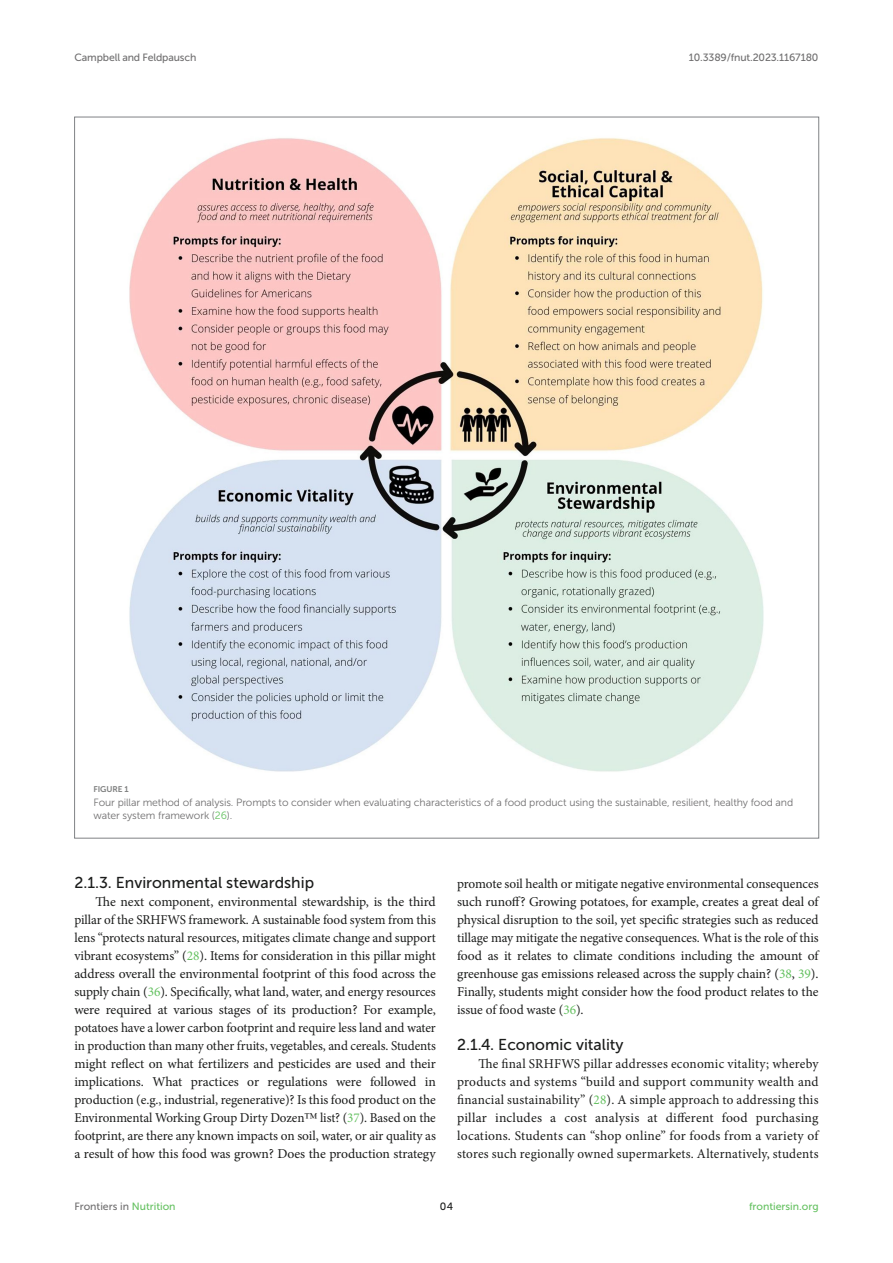
<style>
.page{position:relative;width:893px;height:1263px;background:#fff}
.page>*{position:absolute;margin:0;border:0;box-sizing:border-box;transform-origin:0 0}
.HEAD_3{font:15.75px "Museo Sans 500";color:#1b1c1b}
.TEXT_FLUSH{font:13.5px/18px "Minion Pro";color:#1b1c1b;text-align:justify}
.FIG_LEG{font:10.5px/13.5px "Museo Sans 300";letter-spacing:-.01em;color:#706f70}
.t1{font:10.5px "Museo Sans 500";letter-spacing:-.015em;color:#706f70}
.t2{font:10.5px "Museo Sans 500";color:#65c161}
.t3{font:10.5px "Museo Sans 500";color:#1b1c1b}
.FIG_HD{font:8.25px "Museo Sans 700";letter-spacing:-.01em;color:#7e7f7f}
.s1{color:#65c161}
.s2{font-family:"STIX"}
</style>
<div class="page">
<img style="left:129px;top:138px;width:635px;height:634px">
<p class="t1" style="left:74px;top:51px;width:124px">Campbell and Feldpausch</p>
<p class="t1" style="left:689px;top:51px;width:131px">10.3389/fnut.2023.1167180</p>
<p class="FIG_HD" style="left:94px;top:785px;width:37px">FIGURE 1</p>
<p class="FIG_LEG" style="left:94px;top:795px;width:701px">Four pillar method of analysis. Prompts to consider when evaluating characteristics of a food product using the sustainable, resilient, healthy food and water system framework (<span class="s1">26</span>).</p>
<p class="HEAD_3" style="left:74px;top:874px;width:241px">2.1.3. Environmental stewardship</p>
<p class="TEXT_FLUSH" style="left:74px;top:893px;width:363px;text-indent:21px">The next component, environmental stewardship, is the third pillar of the SRHFWS framework. A sustainable food system from this lens “protects natural resources, mitigates climate change and support vibrant ecosystems” (<span class="s1">28</span>). Items for consideration in this pillar might address overall the environmental footprint of this food across the supply chain (<span class="s1">36</span>). Specifically, what land, water, and energy resources were required at various stages of its production? For example, potatoes have a lower carbon footprint and require less land and water in production than many other fruits, vegetables, and cereals. Students might reflect on what fertilizers and pesticides are used and their implications. What practices or regulations were followed in production (e.g., industrial, regenerative)? Is this food product on the Environmental Working Group Dirty Dozen<span class="s2">™</span> list? (<span class="s1">37</span>). Based on the footprint, are there any known impacts on soil, water, or air quality as a result of how this food was grown? Does the production strategy</p>
<p class="TEXT_FLUSH" style="left:457px;top:875px;width:363px">promote soil health or mitigate negative environmental consequences such runoff? Growing potatoes, for example, creates a great deal of physical disruption to the soil, yet specific strategies such as reduced tillage may mitigate the negative consequences. What is the role of this food as it relates to climate conditions including the amount of greenhouse gas emissions released across the supply chain? (<span class="s1">38</span>, <span class="s1">39</span>).<br>Finally, students might consider how the food product relates to the issue of food waste (<span class="s1">36</span>).</p>
<p class="HEAD_3" style="left:457px;top:1036px;width:168px">2.1.4. Economic vitality</p>
<p class="TEXT_FLUSH" style="left:457px;top:1055px;width:363px;text-indent:21px">The final SRHFWS pillar addresses economic vitality; whereby products and systems “build and support community wealth and financial sustainability” (<span class="s1">28</span>). A simple approach to addressing this pillar includes a cost analysis at different food purchasing locations. Students can “shop online” for foods from a variety of stores such regionally owned supermarkets. Alternatively, students</p>
<p class="t1" style="left:74px;top:1200px;width:103px">Frontiers in <span class="s1">Nutrition</span></p>
<p class="t3" style="left:440px;top:1200px;width:15px">04</p>
<p class="t2" style="left:749px;top:1200px;width:71px">frontiersin.org</p>
</div>
